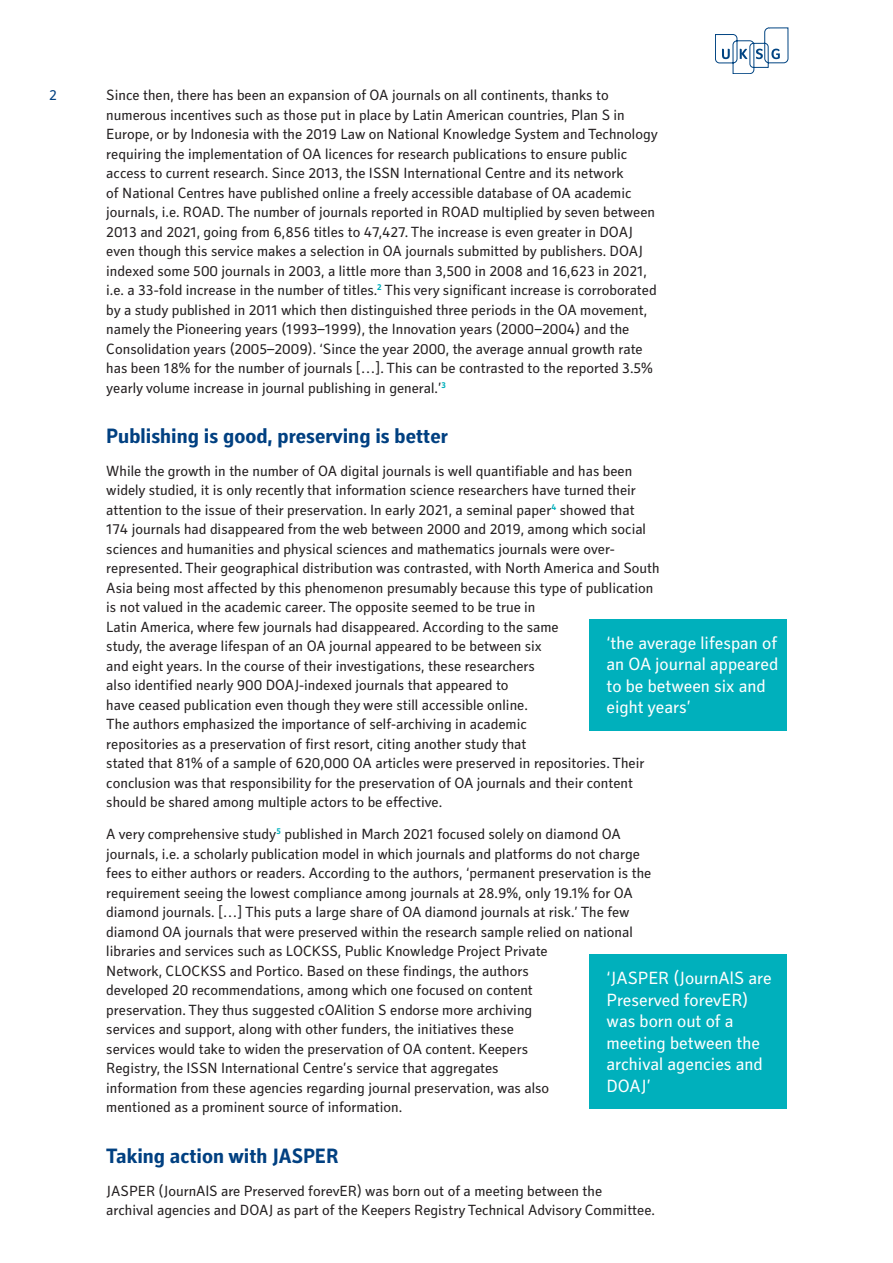
<style>
.page{position:relative;width:893px;height:1263px;background:#fff}
.page>*{position:absolute;margin:0;border:0;box-sizing:border-box;transform-origin:0 0}
.A-Style_Heading{font:700 21px "Secca Std";color:#014081}
.Stand_out_quote{font:18px/21.6px "Secca Std";color:#fff}
.Body{font:15px/19.5px "Secca Std";color:#231f20}
.Body-2{font:15px "Secca Std";color:#014081}
</style>
<div class="page">
<svg style="left:715px;top:28px;width:73px;height:46px"></svg>
<div style="left:590px;top:619px;width:197px;height:111px;background:#00b0bc"></div>
<div style="left:590px;top:954px;width:197px;height:155px;background:#00b0bc"></div>
<p class="Body-2" style="left:49px;top:87px;width:9px">2</p>
<p class="Body" style="left:106px;top:86px;width:553px">Since then, there has been an expansion of OA journals on all continents, thanks to numerous incentives such as those put in place by Latin American countries, Plan S in Europe, or by Indonesia with the 2019 Law on National Knowledge System and Technology requiring the implementation of OA licences for research publications to ensure public access to current research. Since 2013, the ISSN International Centre and its network<br>of National Centres have published online a freely accessible database of OA academic journals, i.e. ROAD. The number of journals reported in ROAD multiplied by seven between 2013 and 2021, going from 6,856 titles to 47,427. The increase is even greater in DOAJ even though this service makes a selection in OA journals submitted by publishers. DOAJ indexed some 500 journals in 2003, a little more than 3,500 in 2008 and 16,623 in 2021, i.e. a 33-fold increase in the number of titles.<sup>2</sup> This very significant increase is corroborated by a study published in 2011 which then distinguished three periods in the OA movement, namely the Pioneering years (1993–1999), the Innovation years (2000–2004) and the Consolidation years (2005–2009). ‘Since the year 2000, the average annual growth rate has been 18% for the number of journals […]. This can be contrasted to the reported 3.5% yearly volume increase in journal publishing in general.’<sup>3</sup></p>
<p class="A-Style_Heading" style="left:106px;top:424px;width:343px">Publishing is good, preserving is better</p>
<p class="Body" style="left:106px;top:461px;width:555px">While the growth in the number of OA digital journals is well quantifiable and has been widely studied, it is only recently that information science researchers have turned their attention to the issue of their preservation. In early 2021, a seminal paper<sup>4</sup> showed that 174 journals had disappeared from the web between 2000 and 2019, among which social sciences and humanities and physical sciences and mathematics journals were over&shy;represented. Their geographical distribution was contrasted, with North America and South Asia being most affected by this phenomenon presumably because this type of publication is not valued in the academic career. The opposite seemed to be true in<br>Latin America, where few journals had disappeared. According to the same<br>study, the average lifespan of an OA journal appeared to be between six<br>and eight years. In the course of their investigations, these researchers<br>also identified nearly 900 DOAJ-indexed journals that appeared to<br>have ceased publication even though they were still accessible online.<br>The authors emphasized the importance of self-archiving in academic<br>repositories as a preservation of first resort, citing another study that<br>stated that 81% of a sample of 620,000 OA articles were preserved in repositories. Their conclusion was that responsibility for the preservation of OA journals and their content should be shared among multiple actors to be effective.</p>
<p class="Body" style="left:106px;top:825px;width:547px">A very comprehensive study<sup>5</sup> published in March 2021 focused solely on diamond OA journals, i.e. a scholarly publication model in which journals and platforms do not charge fees to either authors or readers. According to the authors, ‘permanent preservation is the requirement seeing the lowest compliance among journals at 28.9%, only 19.1% for OA diamond journals. […] This puts a large share of OA diamond journals at risk.’ The few diamond OA journals that were preserved within the research sample relied on national libraries and services such as LOCKSS, Public Knowledge Project Private<br>Network, CLOCKSS and Portico. Based on these findings, the authors<br>developed 20 recommendations, among which one focused on content<br>preservation. They thus suggested cOAlition S endorse more archiving<br>services and support, along with other funders, the initiatives these<br>services would take to widen the preservation of OA content. Keepers<br>Registry, the ISSN International Centre’s service that aggregates<br>information from these agencies regarding journal preservation, was also<br>mentioned as a prominent source of information.</p>
<p class="A-Style_Heading" style="left:106px;top:1144px;width:234px">Taking action with JASPER</p>
<p class="Body" style="left:106px;top:1181px;width:550px">JASPER (JournAlS are Preserved forevER) was born out of a meeting between the<br>archival agencies and DOAJ as part of the Keepers Registry Technical Advisory Committee.</p>
<p class="Stand_out_quote" style="left:607px;top:632px;width:173px">‘the average lifespan of an OA journal appeared to be between six and eight years’</p>
<p class="Stand_out_quote" style="left:607px;top:968px;width:167px">‘JASPER (JournAlS are<br>Preserved forevER) was born out of a meeting between the archival agencies and<br>DOAJ’</p>
</div>
